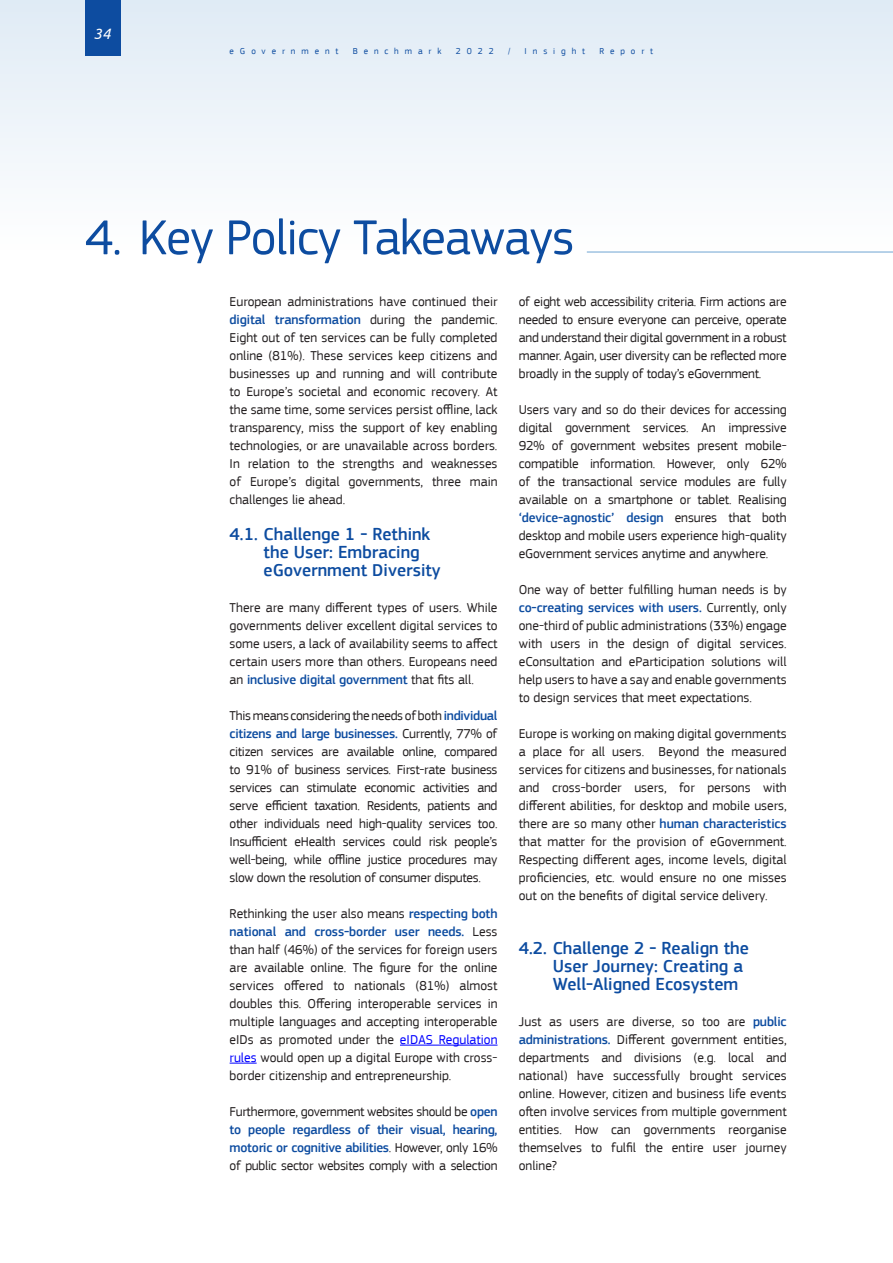
<style>
.page{position:relative;width:893px;height:1263px;background:#fff}
.page>*{position:absolute;margin:0;border:0;box-sizing:border-box;transform-origin:0 0}
.t1{font:51px "EC Square Sans Pro";letter-spacing:-.02em;color:#0d4ca0}
.Hoofdstukken{font:500 18px/18px "EC Square Sans Pro";color:#0d4ca0}
.t2{font:italic 15px "Ubuntu";color:#fff}
.Body_tekst{font:13.5px/18px "EC Square Sans Pro";color:#231f20;text-align:justify}
.t3{font:9px "EC Square Sans Pro";letter-spacing:.66em;color:#0d4ca0}
.s1{font-weight:500;color:#0d4ca0}
.s2{color:#00f}
</style>
<div class="page">
<div style="left:0;top:0;width:893px;height:252px;background:linear-gradient(to bottom,#dfeaf5,#fff)"></div>
<div style="left:85px;top:0;width:35px;height:55px;background:#0d4ca0"></div>
<hr style="left:400px;top:1045px;width:97px;height:1px;background:#00f">
<svg style="left:230px;top:1063px;width:27px;height:1px"></svg>
<hr style="left:587px;top:251px;width:306px;height:2px;background:#9fc3e1">
<p class="t2" style="left:94px;top:24px;width:18px">34</p>
<p class="t3" style="left:230px;top:46px;width:110px">eGovernment</p>
<p class="t3" style="left:353px;top:46px;width:90px">Benchmark</p>
<p class="t3" style="left:456px;top:46px;width:39px">2022</p>
<p class="t3" style="left:508px;top:46px;width:4px">/</p>
<p class="t3" style="left:525px;top:46px;width:62px">Insight</p>
<p class="t3" style="left:599px;top:46px;width:55px">Report</p>
<p class="t1" style="left:85px;top:208px;width:491px">4. Key Policy Takeaways</p>
<p class="Body_tekst" style="left:230px;top:293px;width:269px">European administrations have continued their <span class="s1">digital transformation</span> during the pandemic.<br>Eight out of ten services can be fully completed online (81%). These services keep citizens and businesses up and running and will contribute to Europe’s societal and economic recovery. At the same time, some services persist offline, lack transparency, miss the support of key enabling technologies, or are unavailable across borders.<br>In relation to the strengths and weaknesses of Europe’s digital governments, three main challenges lie ahead.</p>
<p class="Hoofdstukken" style="left:264px;top:525px;width:179px;text-indent:-34px">4.1. Challenge 1 - Rethink the User: Embracing eGovernment Diversity</p>
<p class="Body_tekst" style="left:230px;top:599px;width:269px">There are many different types of users. While governments deliver excellent digital services to some users, a lack of availability seems to affect certain users more than others. Europeans need an <span class="s1">inclusive digital government</span> that fits all.</p>
<p class="Body_tekst" style="left:230px;top:707px;width:269px">This means considering the needs of both <span class="s1">individual citizens and large businesses.</span> Currently, 77% of citizen services are available online, compared to 91% of business services. First-rate business services can stimulate economic activities and serve efficient taxation. Residents, patients and other individuals need high-quality services too.<br>Insufficient eHealth services could risk people’s well-being, while offline justice procedures may slow down the resolution of consumer disputes.</p>
<p class="Body_tekst" style="left:230px;top:905px;width:269px">Rethinking the user also means <span class="s1">respecting both national and cross-border user needs.</span> Less than half (46%) of the services for foreign users are available online. The figure for the online services offered to nationals (81%) almost doubles this. Offering interoperable services in multiple languages and accepting interoperable eIDs as promoted under the <span class="s2">eIDAS Regulation rules</span> would open up a digital Europe with cross&shy;border citizenship and entrepreneurship.</p>
<p class="Body_tekst" style="left:230px;top:1103px;width:269px">Furthermore, government websites should be <span class="s1">open to people regardless of their visual, hearing, motoric or cognitive abilities</span>. However, only 16% of public sector websites comply with a selection</p>
<p class="Body_tekst" style="left:519px;top:293px;width:269px">of eight web accessibility criteria. Firm actions are needed to ensure everyone can perceive, operate and understand their digital government in a robust manner. Again, user diversity can be reflected more broadly in the supply of today’s eGovernment.</p>
<p class="Body_tekst" style="left:519px;top:401px;width:269px">Users vary and so do their devices for accessing digital government services. An impressive 92% of government websites present mobile&shy;compatible information. However, only 62% of the transactional service modules are fully available on a smartphone or tablet. Realising <span class="s1">‘device-agnostic’ design</span> ensures that both desktop and mobile users experience high-quality eGovernment services anytime and anywhere.</p>
<p class="Body_tekst" style="left:519px;top:581px;width:269px">One way of better fulfilling human needs is by <span class="s1">co-creating services with users.</span> Currently, only one-third of public administrations (33%) engage with users in the design of digital services. eConsultation and eParticipation solutions will help users to have a say and enable governments to design services that meet expectations.</p>
<p class="Body_tekst" style="left:519px;top:725px;width:269px">Europe is working on making digital governments a place for all users. Beyond the measured services for citizens and businesses, for nationals and cross-border users, for persons with different abilities, for desktop and mobile users, there are so many other <span class="s1">human characteristics </span>that matter for the provision of eGovernment.<br>Respecting different ages, income levels, digital proficiencies, etc. would ensure no one misses out on the benefits of digital service delivery.</p>
<p class="Hoofdstukken" style="left:553px;top:939px;width:198px;text-indent:-34px">4.2. Challenge 2 - Realign the<br>User Journey: Creating a<br>Well-Aligned Ecosystem</p>
<p class="Body_tekst" style="left:519px;top:1013px;width:269px">Just as users are diverse, so too are <span class="s1">public administrations.</span> Different government entities, departments and divisions (e.g. local and national) have successfully brought services online. However, citizen and business life events often involve services from multiple government entities. How can governments reorganise themselves to fulfil the entire user journey online?</p>
</div>
